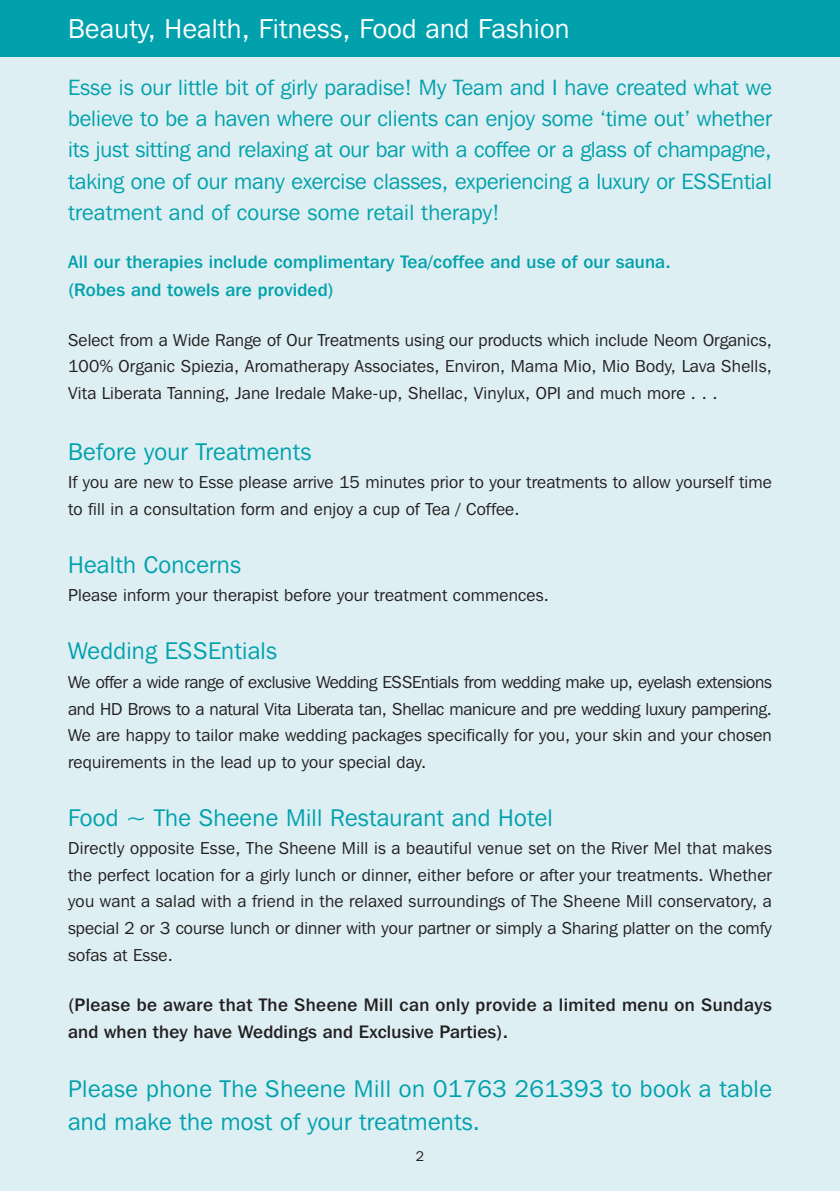
<style>
.page{position:relative;width:840px;height:1191px;background:#fff}
.page>*{position:absolute;margin:0;border:0;box-sizing:border-box;transform-origin:0 0}
.t1{font:27.2px "Franklin Gothic IT Cby BT";letter-spacing:.01em;color:#fff}
.t2{font:24px/33.4px "Franklin Gothic IT Cby BT";letter-spacing:.01em;color:#00a1ad}
.t3{font:22px/31.4px "Franklin Gothic IT Cby BT";letter-spacing:.01em;color:#00a1ad;text-align:justify}
.t4{font:500 18px/27.4px "Franklin Gothic IT Cby BT";letter-spacing:.025em;color:#231f20}
.t5{font:500 18px/27.4px "Franklin Gothic IT Cby BT";letter-spacing:.01em;color:#00a1ad}
.t6{font:17.2px/26.6px "Franklin Gothic IT Cby BT";letter-spacing:.01em;color:#231f20;text-align:justify}
.t7{font:14px "Franklin Gothic IT Cby BT";color:#231f20}
</style>
<div class="page">
<div style="left:0;top:57px;width:839px;height:1134px;background:#ddeff2"></div>
<div style="left:0;top:0;width:839px;height:57px;background:#00a1ad"></div>
<h1 class="t1" style="left:68px;top:19px;width:502px">Beauty, Health, Fitness, Food and Fashion</h1>
<p class="t3" style="left:68px;top:73px;width:705px">Esse is our little bit of girly paradise! My Team and I have created what we believe to be a haven where our clients can enjoy some ‘time out’ whether its just sitting and relaxing at our bar with a coffee or a glass of champagne, taking one of our many exercise classes, experiencing a luxury or ESSEntial treatment and of course some retail therapy!</p>
<p class="t5" style="left:68px;top:250px;width:604px">All our therapies include complimentary Tea/coffee and use of our sauna. (Robes and towels are provided)</p>
<p class="t6" style="left:68px;top:328px;width:705px">Select from a Wide Range of Our Treatments using our products which include Neom Organics, 100% Organic Spiezia, Aromatherapy Associates, Environ, Mama Mio, Mio Body, Lava Shells, Vita Liberata Tanning, Jane Iredale Make-up, Shellac, Vinylux, OPI and much more . . .</p>
<h2 class="t2" style="left:68px;top:437px;width:244px">Before your Treatments</h2>
<p class="t6" style="left:68px;top:470px;width:705px">If you are new to Esse please arrive 15 minutes prior to your treatments to allow yourself time to fill in a consultation form and enjoy a cup of Tea / Coffee.</p>
<h2 class="t2" style="left:68px;top:550px;width:174px">Health Concerns</h2>
<p class="t6" style="left:68px;top:583px;width:482px">Please inform your therapist before your treatment commences.</p>
<h2 class="t2" style="left:68px;top:636px;width:210px">Wedding ESSEntials</h2>
<p class="t6" style="left:68px;top:670px;width:705px">We offer a wide range of exclusive Wedding ESSEntials from wedding make up, eyelash extensions and HD Brows to a natural Vita Liberata tan, Shellac manicure and pre wedding luxury pampering.<br>We are happy to tailor make wedding packages specifically for you, your skin and your chosen requirements in the lead up to your special day.</p>
<h2 class="t2" style="left:68px;top:802px;width:486px">Food ~ The Sheene Mill Restaurant and Hotel</h2>
<p class="t6" style="left:68px;top:836px;width:705px">Directly opposite Esse, The Sheene Mill is a beautiful venue set on the River Mel that makes the perfect location for a girly lunch or dinner, either before or after your treatments. Whether you want a salad with a friend in the relaxed surroundings of The Sheene Mill conservatory, a special 2 or 3 course lunch or dinner with your partner or simply a Sharing platter on the comfy sofas at Esse.</p>
<p class="t4" style="left:68px;top:992px;width:705px">(Please be aware that The Sheene Mill can only provide a limited menu on Sundays and when they have Weddings and Exclusive Parties).</p>
<h2 class="t2" style="left:68px;top:1073px;width:705px">Please phone The Sheene Mill on 01763 261393 to book a table and make the most of your treatments.</h2>
<p class="t7" style="left:415px;top:1151px;width:10px">2</p>
</div>
